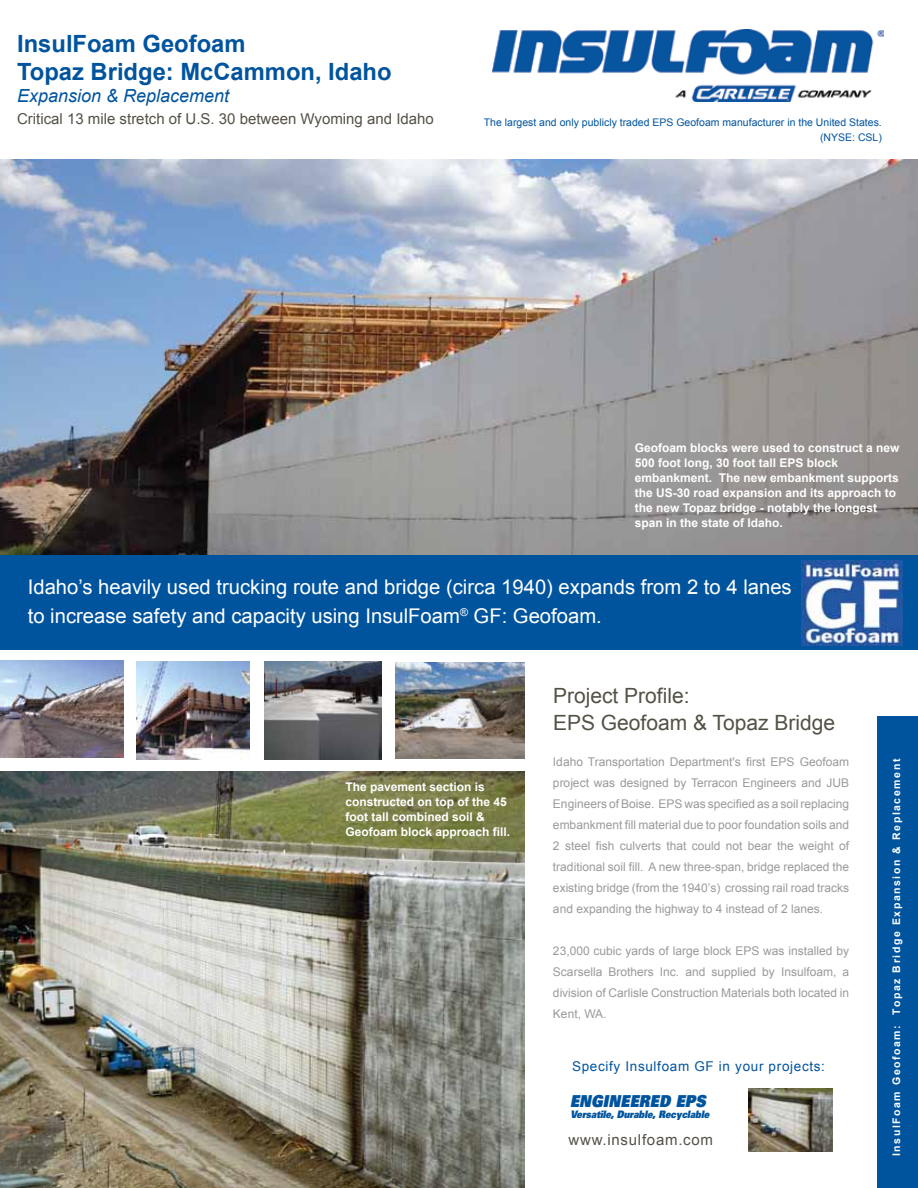
<style>
.page{position:relative;width:918px;height:1188px;background:#fff}
.page>*{position:absolute;margin:0;border:0;box-sizing:border-box;transform-origin:0 0}
.t1{font:700 23.7px/28.5px "Arial";color:#00549e}
.t2{font:21px/27px "Arial";color:#545146}
.t3{font:20.25px/28.5px "Arial";color:#fff}
.t4{font:italic 18px "Arial";color:#00549e}
.t5{font:16.5px "Univers LT Std X Black Obl";letter-spacing:.015em;color:#00549e;scale:.86 1}
.t6{font:15px "Arial";color:#545146}
.t7{font:15px "Arial";letter-spacing:.05em;color:#545146}
.t8{font:13.5px "Arial";letter-spacing:.05em;color:#00549e}
.t9{font:12px/21px "Arial";color:#999a9a;text-align:justify}
.t10{font:700 12px/15px "Arial";color:#fff}
.t11{font:10.5px/15px "Arial";color:#00549e;text-align:right}
.t12{font:700 10.5px "Arial";letter-spacing:.15em;color:#fff}
.t13{font:10.35px "Univers LT Std X Black Obl";letter-spacing:-.005em;color:#00549e;scale:.86 1}
</style>
<div class="page">
<img style="left:0;top:771px;width:524px;height:417px">
<img style="left:0;top:160px;width:918px;height:395px">
<div style="left:877px;top:717px;width:41px;height:471px;background:#00549e"></div>
<div style="left:0;top:555px;width:918px;height:94px;background:#00549e"></div>
<img style="left:492px;top:30px;width:392px;height:72px">
<img style="left:801px;top:560px;width:101px;height:86px">
<img style="left:749px;top:1088px;width:83px;height:63px">
<img style="left:396px;top:663px;width:128px;height:96px">
<img style="left:264px;top:662px;width:117px;height:97px">
<img style="left:137px;top:662px;width:112px;height:97px">
<img style="left:0;top:660px;width:123px;height:98px">
<h1 class="t1" style="left:17px;top:30px;width:376px">InsulFoam Geofoam<br>Topaz Bridge: McCammon, Idaho</h1>
<h3 class="t4" style="left:17px;top:84px;width:214px">Expansion &amp; Replacement</h3>
<p class="t6" style="left:17px;top:109px;width:418px">Critical 13 mile stretch of U.S. 30 between Wyoming and Idaho</p>
<p class="t11" style="left:484px;top:115px;width:400px">The largest and only publicly traded EPS Geofoam manufacturer in the United States. (NYSE: CSL)</p>
<p class="t10" style="left:635px;top:440px;width:266px">Geofoam blocks were used to construct a new 500 foot long, 30 foot tall EPS block embankment. The new embankment supports the US-30 road expansion and its approach to the new Topaz bridge - notably the longest span in the state of Idaho.</p>
<h3 class="t3" style="left:28px;top:573px;width:765px">Idaho’s heavily used trucking route and bridge (circa 1940) expands from 2 to 4 lanes to increase safety and capacity using InsulFoam<sup>®</sup> GF: Geofoam.</h3>
<p class="t10" style="left:346px;top:780px;width:166px">The pavement section is constructed on top of the 45 foot tall combined soil &amp;<br>Geofoam block approach fill.</p>
<h2 class="t2" style="left:553px;top:683px;width:284px">Project Profile:<br>EPS Geofoam &amp; Topaz Bridge</h2>
<p class="t9" style="left:553px;top:751px;width:298px">Idaho Transportation Department's first EPS Geofoam project was designed by Terracon Engineers and JUB Engineers of Boise. EPS was specified as a soil replacing embankment fill material due to poor foundation soils and 2 steel fish culverts that could not bear the weight of traditional soil fill. A new three-span, bridge replaced the existing bridge (from the 1940’s) crossing rail road tracks and expanding the highway to 4 instead of 2 lanes.</p>
<p class="t9" style="left:553px;top:940px;width:298px">23,000 cubic yards of large block EPS was installed by Scarsella Brothers Inc. and supplied by Insulfoam, a division of Carlisle Construction Materials both located in Kent, WA.</p>
<p class="t8" style="left:572px;top:1057px;width:255px">Specify Insulfoam GF in your projects:</p>
<h3 class="t5" style="left:570px;top:1090px;width:159px">ENGINEERED EPS</h3>
<p class="t13" style="left:570px;top:1107px;width:163px">Versatile, Durable, Recyclable</p>
<p class="t7" style="left:569px;top:1130px;width:146px">www.insulfoam.com</p>
<p class="t12" style="left:890px;top:1156px;width:399px;rotate:-90deg">InsulFoam Geofoam: Topaz Bridge Expansion &amp; Replacement</p>
</div>
